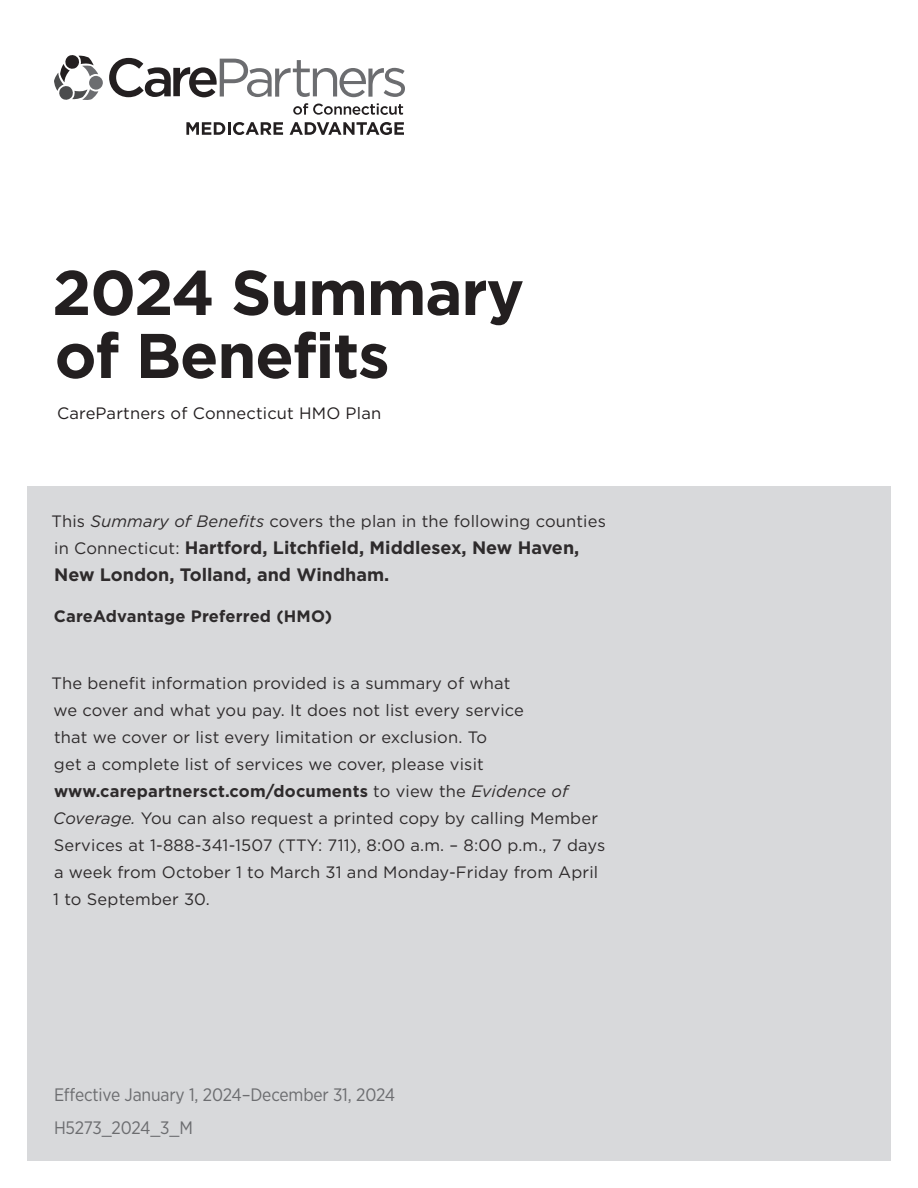
<style>
.page{position:relative;width:918px;height:1188px;background:#fff}
.page>*{position:absolute;margin:0;border:0;box-sizing:border-box;transform-origin:0 0}
.t1{font:700 63px/63px "Gotham";letter-spacing:-.02em;color:#231f20}
.Body_Gotham{font:700 18px/27px "Gotham";color:#2e2b2c}
.Disclaimer__No_Rule{font:18px "Gotham Narrow";letter-spacing:-.01em;color:#6c6d70}
.Body_Gotham-2{font:16.5px/27px "Gotham";letter-spacing:.01em;color:#2e2b2c}
.Subtitle{font:16.5px "Gotham";letter-spacing:.01em;color:#231f20}
.Body_Gotham-3{font:700 16.5px "Gotham";letter-spacing:.01em;color:#2e2b2c}
.s1{font-style:italic}
.s2{font-weight:400;font-size:16.5px}
.s3{font-weight:700}
</style>
<div class="page">
<svg style="left:109px;top:58px;width:296px;height:39px"></svg>
<div style="left:89px;top:76px;width:14px;height:14px;background:#6c6d70;border-radius:50%"></div>
<svg style="left:54px;top:55px;width:44px;height:45px"></svg>
<svg style="left:293px;top:103px;width:110px;height:12px"></svg>
<svg style="left:186px;top:122px;width:97px;height:13px"></svg>
<svg style="left:290px;top:122px;width:114px;height:13px"></svg>
<div style="left:27px;top:486px;width:864px;height:675px;background:#d8d9db"></div>
<p class="t1" style="left:52px;top:261px;width:474px">2024 Summary of Benefits</p>
<p class="Subtitle" style="left:57px;top:402px;width:326px">CarePartners of Connecticut HMO Plan</p>
<p class="Body_Gotham-2" style="left:52px;top:508px;width:556px">This <span class="s1">Summary of Benefits</span> covers the plan in the following counties</p>
<p class="Body_Gotham" style="left:54px;top:534px;width:527px"><span class="s2">in Connecticut:</span> Hartford, Litchfield, Middlesex, New Haven,<br>New London, Tolland, and Windham.</p>
<p class="Body_Gotham-3" style="left:54px;top:605px;width:280px">CareAdvantage Preferred (HMO)</p>
<p class="Body_Gotham-2" style="left:52px;top:670px;width:555px">The benefit information provided is a summary of what<br>we cover and what you pay. It does not list every service<br>that we cover or list every limitation or exclusion. To<br>get a complete list of services we cover, please visit <span class="s3">www.carepartnersct.com/documents</span> to view the <span class="s1">Evidence of Coverage.</span> You can also request a printed copy by calling Member Services at 1-888-341-1507 (TTY: 711), 8:00 a.m. – 8:00 p.m., 7 days a week from October 1 to March 31 and Monday-Friday from April 1 to September 30.</p>
<p class="Disclaimer__No_Rule" style="left:54px;top:1084px;width:343px">Effective January 1, 2024–December 31, 2024</p>
<p class="Disclaimer__No_Rule" style="left:54px;top:1117px;width:140px">H5273_2024_3_M</p>
</div>
